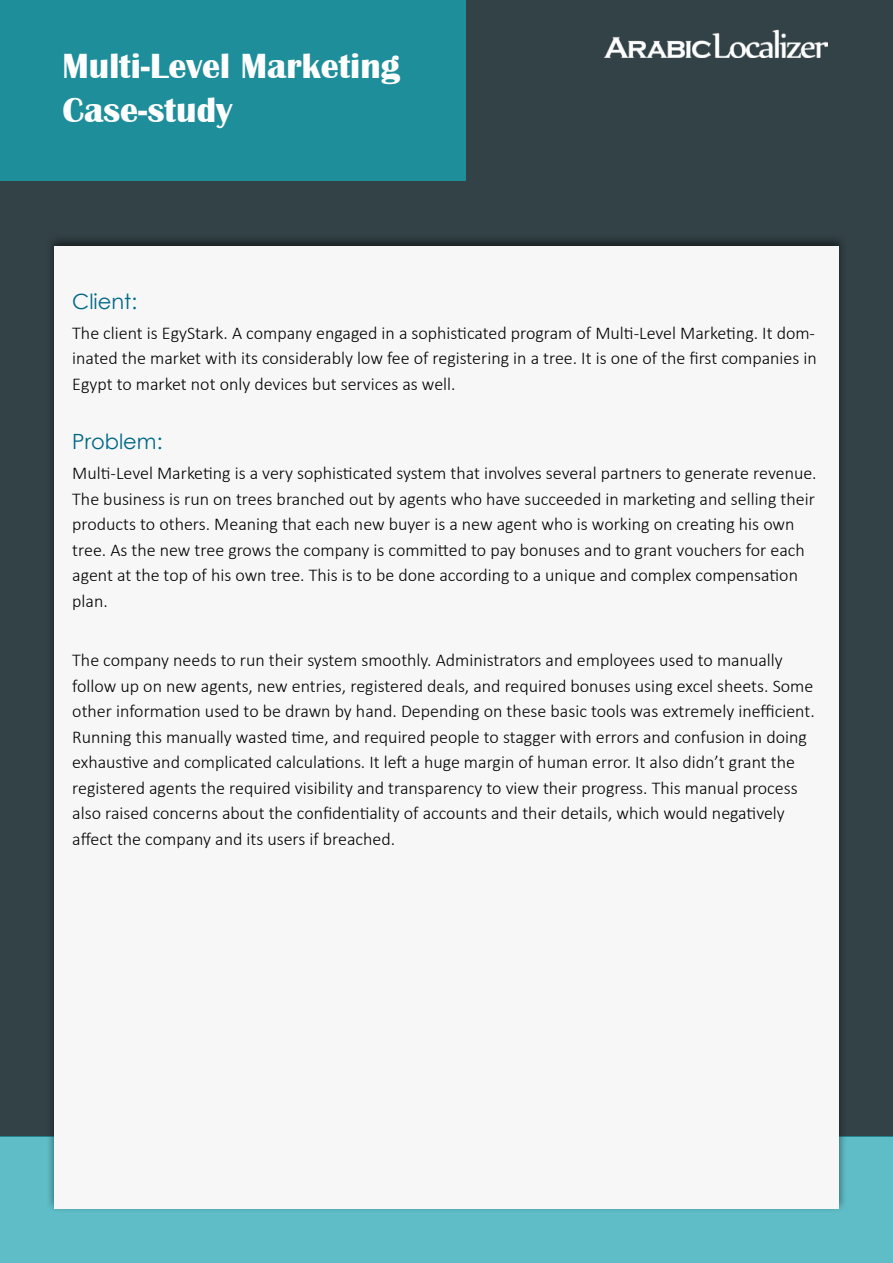
<style>
.page{position:relative;width:893px;height:1263px;background:#fff}
.page>*{position:absolute;margin:0;border:0;box-sizing:border-box;transform-origin:0 0}
.t1{font:700 36px/43.2px "Britannic";color:#fff}
.t2{font:21px "Century Gothic";color:#006887}
.t3{font:300 18px/25.5px "Calibri";color:#000}
</style>
<div class="page">
<div style="left:0;top:0;width:893px;height:1136px;background:#334247"></div>
<div style="left:0;top:0;width:466px;height:181px;background:#1f8e9b"></div>
<img style="left:605px;top:29px;width:223px;height:29px">
<div style="left:0;top:1136px;width:893px;height:127px;background:#5fbdc7"></div>
<div style="left:46px;top:234px;width:801px;height:979px;background:#000;opacity:.5"></div>
<div style="left:54px;top:247px;width:785px;height:962px;background:#f7f7f7"></div>
<h1 class="t1" style="left:63px;top:45px;width:339px">Multi-Level Marketing<br>Case-study</h1>
<p class="t2" style="left:72px;top:287px;width:66px">Client:</p>
<p class="t3" style="left:72px;top:320px;width:746px;text-align:justify">The client is EgyStark. A company engaged in a sophisticated program of Multi-Level Marketing. It dom&shy;inated the market with its considerably low fee of registering in a tree. It is one of the first companies in Egypt to market not only devices but services as well.</p>
<p class="t2" style="left:72px;top:427px;width:92px">Problem:</p>
<p class="t3" style="left:72px;top:460px;width:746px">Multi-Level Marketing is a very sophisticated system that involves several partners to generate revenue.<br>The business is run on trees branched out by agents who have succeeded in marketing and selling their products to others. Meaning that each new buyer is a new agent who is working on creating his own tree. As the new tree grows the company is committed to pay bonuses and to grant vouchers for each agent at the top of his own tree. This is to be done according to a unique and complex compensation plan.</p>
<p class="t3" style="left:72px;top:647px;width:744px">The company needs to run their system smoothly. Administrators and employees used to manually follow up on new agents, new entries, registered deals, and required bonuses using excel sheets. Some other information used to be drawn by hand. Depending on these basic tools was extremely inefficient.<br>Running this manually wasted time, and required people to stagger with errors and confusion in doing exhaustive and complicated calculations. It left a huge margin of human error. It also didn’t grant the registered agents the required visibility and transparency to view their progress. This manual process also raised concerns about the confidentiality of accounts and their details, which would negatively affect the company and its users if breached.</p>
</div>
